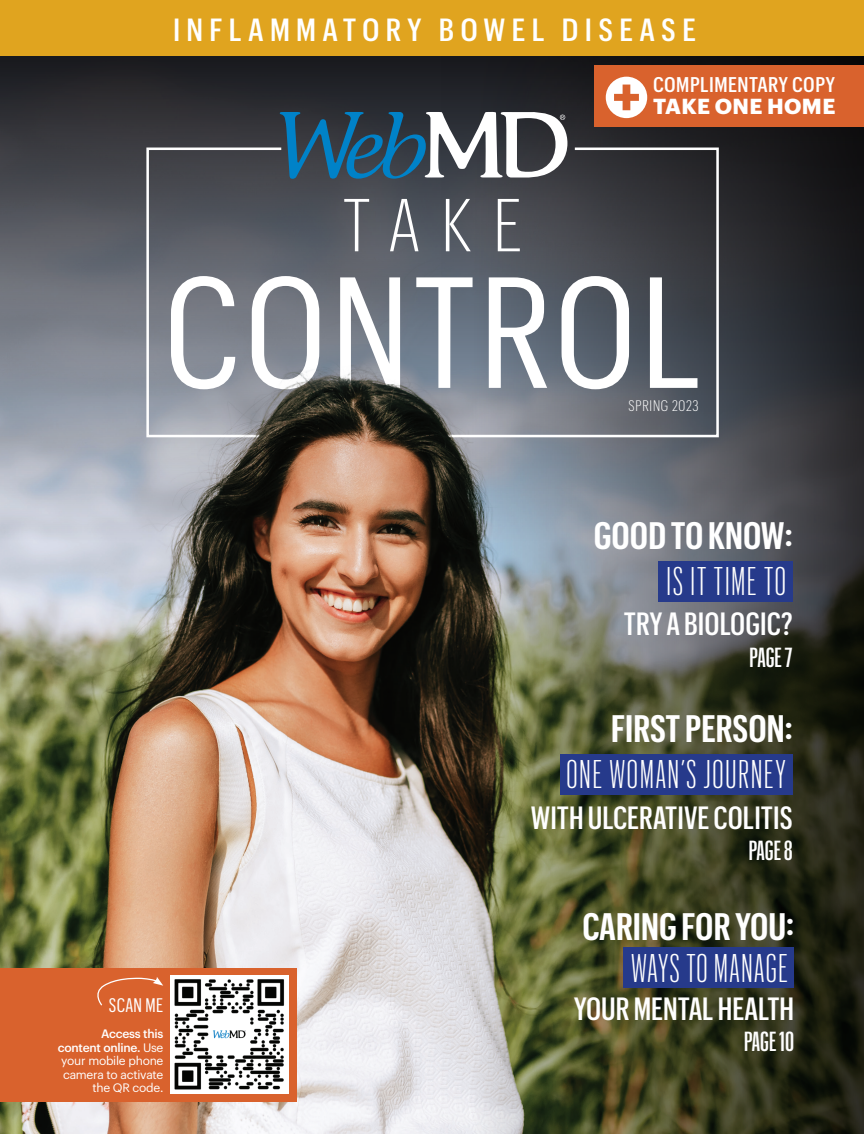
<style>
.page{position:relative;width:864px;height:1134px;background:#fff}
.page>*{position:absolute;margin:0;border:0;box-sizing:border-box;transform-origin:0 0}
.t1{font:154.5px "Graphik Cond";letter-spacing:.02em;color:#fff}
.t2{font:300 73.2px "Graphik Cond";color:#fff}
.t3{font:300 39.15px "Graphik XX Cond";letter-spacing:.05em;color:#fff}
.t4{font:600 37.5px "Graphik X Cond";color:#fff}
.t5{font:500 31.5px "Graphik X Cond";color:#fff}
.t6{font:500 31.35px "Graphik Cond";letter-spacing:.2em;color:#fff}
.t7{font:500 27px "Graphik XX Cond";letter-spacing:-.005em;color:#fff}
.t8{font:700 21.3px "Graphik";letter-spacing:.015em;color:#fff}
.t9{font:500 20.85px "Graphik Cond";letter-spacing:.02em;color:#fff}
.t10{font:19.2px "Graphik X Cond";letter-spacing:.02em;color:#fff}
.t11{font:300 15px "Graphik Cond";letter-spacing:.05em;color:#fff}
.t12{font:12px/13.5px "Graphik";letter-spacing:-.02em;color:#fff;text-align:right}
.s1{font-weight:500}
</style>
<div class="page">
<img style="left:0;top:788px;width:441px;height:346px">
<svg style="left:441px;top:55px;width:423px;height:1079px;background:#4c4e40"></svg>
<svg style="left:531px;top:146px;width:189px;height:293px;background:#4e5259"></svg>
<svg style="left:531px;top:112px;width:36px;height:67px"></svg>
<div style="left:623px;top:948px;width:171px;height:40px;background:#263a8b"></div>
<div style="left:561px;top:755px;width:232px;height:40px;background:#263a8b"></div>
<div style="left:0;top:0;width:864px;height:55px;background:#e0a41f"></div>
<div style="left:595px;top:66px;width:269px;height:61px;background:#d9622d"></div>
<svg style="left:606px;top:77px;width:41px;height:41px"></svg>
<div style="left:0;top:968px;width:296px;height:134px;background:#d9622d"></div>
<svg style="left:97px;top:977px;width:66px;height:29px"></svg>
<img style="left:171px;top:975px;width:117px;height:118px">
<div style="left:658px;top:561px;width:135px;height:41px;background:#263a8b"></div>
<img style="left:0;top:55px;width:531px;height:733px">
<h3 class="t6" style="left:173px;top:7px;width:524px">INFLAMMATORY BOWEL DISEASE</h3>
<h3 class="t9" style="left:653px;top:70px;width:183px">COMPLIMENTARY COPY</h3>
<h3 class="t8" style="left:653px;top:90px;width:184px">TAKE ONE HOME</h3>
<h2 class="t2" style="left:343px;top:177px;width:181px">TAKE</h2>
<h1 class="t1" style="left:163px;top:225px;width:540px">CONTROL</h1>
<p class="t11" style="left:629px;top:396px;width:72px">SPRING 2023</p>
<h3 class="t4" style="left:594px;top:509px;width:200px">GOOD TO KNOW:</h3>
<h3 class="t3" style="left:667px;top:557px;width:121px">IS IT TIME TO</h3>
<h3 class="t5" style="left:624px;top:602px;width:170px">TRY A BIOLOGIC?</h3>
<h3 class="t7" style="left:750px;top:640px;width:45px">PAGE 7</h3>
<h3 class="t4" style="left:611px;top:702px;width:183px">FIRST PERSON:</h3>
<h3 class="t3" style="left:566px;top:751px;width:221px">ONE WOMAN’S JOURNEY</h3>
<h3 class="t5" style="left:531px;top:795px;width:263px">WITH ULCERATIVE COLITIS</h3>
<h3 class="t7" style="left:749px;top:833px;width:45px">PAGE 8</h3>
<h3 class="t4" style="left:582px;top:900px;width:213px">CARING FOR YOU:</h3>
<h3 class="t10" style="left:109px;top:992px;width:56px">SCAN ME</h3>
<p class="t12" style="left:58px;top:1026px;width:107px"><span class="s1">Access this content online.</span> Use your mobile phone camera to activate the QR code.</p>
<h3 class="t3" style="left:631px;top:945px;width:158px">WAYS TO MANAGE</h3>
<h3 class="t5" style="left:574px;top:986px;width:222px">YOUR MENTAL HEALTH</h3>
<h3 class="t7" style="left:744px;top:1024px;width:52px">PAGE 10</h3>
</div>
